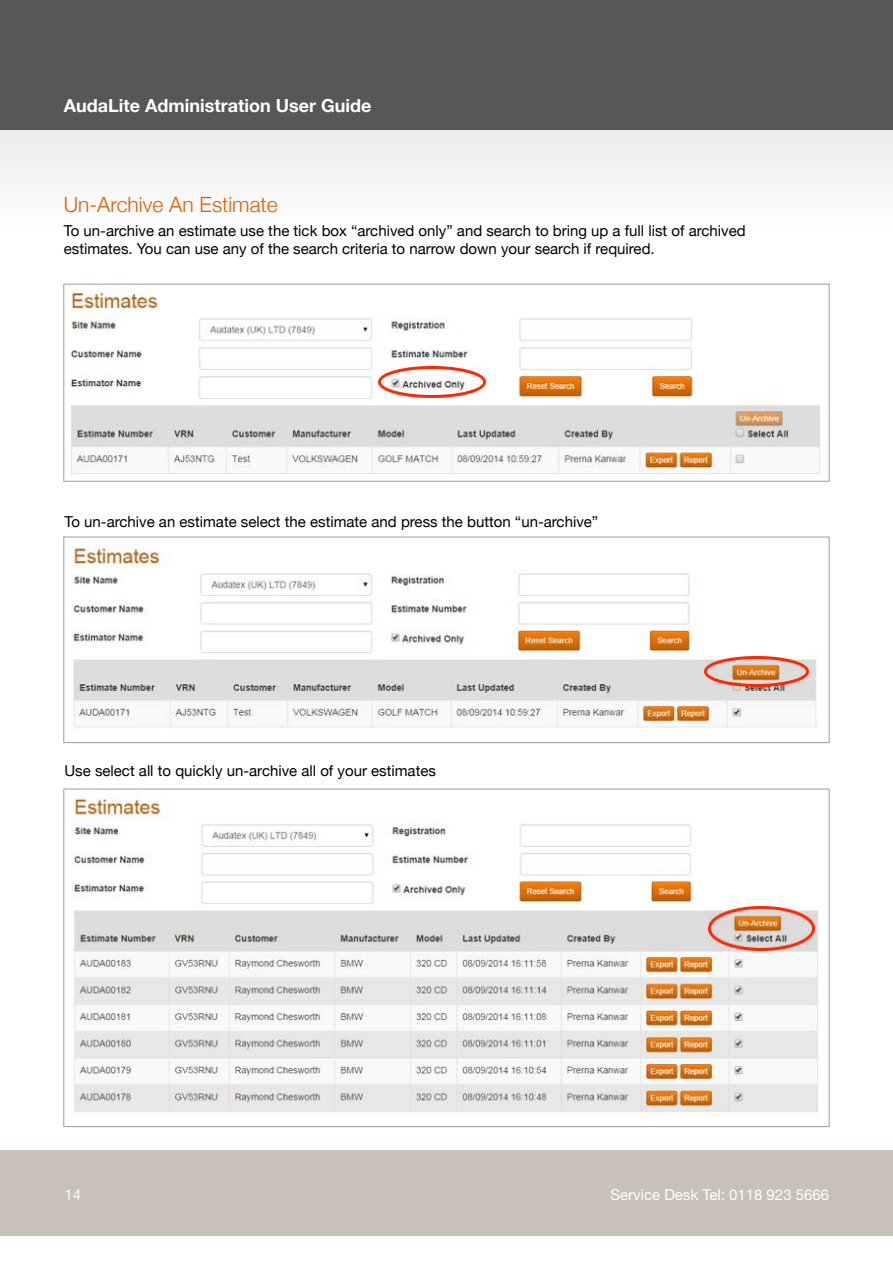
<style>
.page{position:relative;width:893px;height:1263px;background:#fff}
.page>*{position:absolute;margin:0;border:0;box-sizing:border-box;transform-origin:0 0}
.t1{font:300 21px "Helvetica Neue";color:#da5f06}
.t2{font:700 18px "Helvetica Neue";color:#fff}
.t3{font:15px/18px "Helvetica Neue";color:#000}
.t4{font:15px "Helvetica Neue";color:#fff}
</style>
<div class="page">
<div style="left:0;top:0;width:893px;height:130px;background:#575756"></div>
<div style="left:0;top:1150px;width:893px;height:85px;background:#c7c1b8"></div>
<div style="left:0;top:130px;width:893px;height:95px;background:#f5f5f5"></div>
<img style="left:69px;top:791px;width:749px;height:326px">
<img style="left:708px;top:907px;width:106px;height:43px">
<img style="left:65px;top:287px;width:755px;height:189px">
<div style="left:63px;top:284px;width:767px;height:198px;border:1px solid #9d9d9c"></div>
<img style="left:378px;top:366px;width:107px;height:32px">
<img style="left:65px;top:539px;width:752px;height:189px">
<div style="left:63px;top:537px;width:767px;height:206px;border:1px solid #9d9d9c"></div>
<img style="left:704px;top:656px;width:104px;height:30px">
<p class="t2" style="left:64px;top:92px;width:309px">AudaLite Administration User Guide</p>
<h1 class="t1" style="left:64px;top:187px;width:215px">Un-Archive An Estimate</h1>
<p class="t3" style="left:64px;top:223px;width:683px">To un-archive an estimate use the tick box “archived only” and search to bring up a full list of archived estimates. You can use any of the search criteria to narrow down your search if required.</p>
<p class="t3" style="left:64px;top:513px;width:535px">To un-archive an estimate select the estimate and press the button “un-archive”</p>
<p class="t3" style="left:64px;top:763px;width:373px">Use select all to quickly un-archive all of your estimates</p>
<p class="t4" style="left:64px;top:1183px;width:18px">14</p>
<p class="t4" style="left:610px;top:1183px;width:220px">Service Desk Tel: 0118 923 5666</p>
</div>
